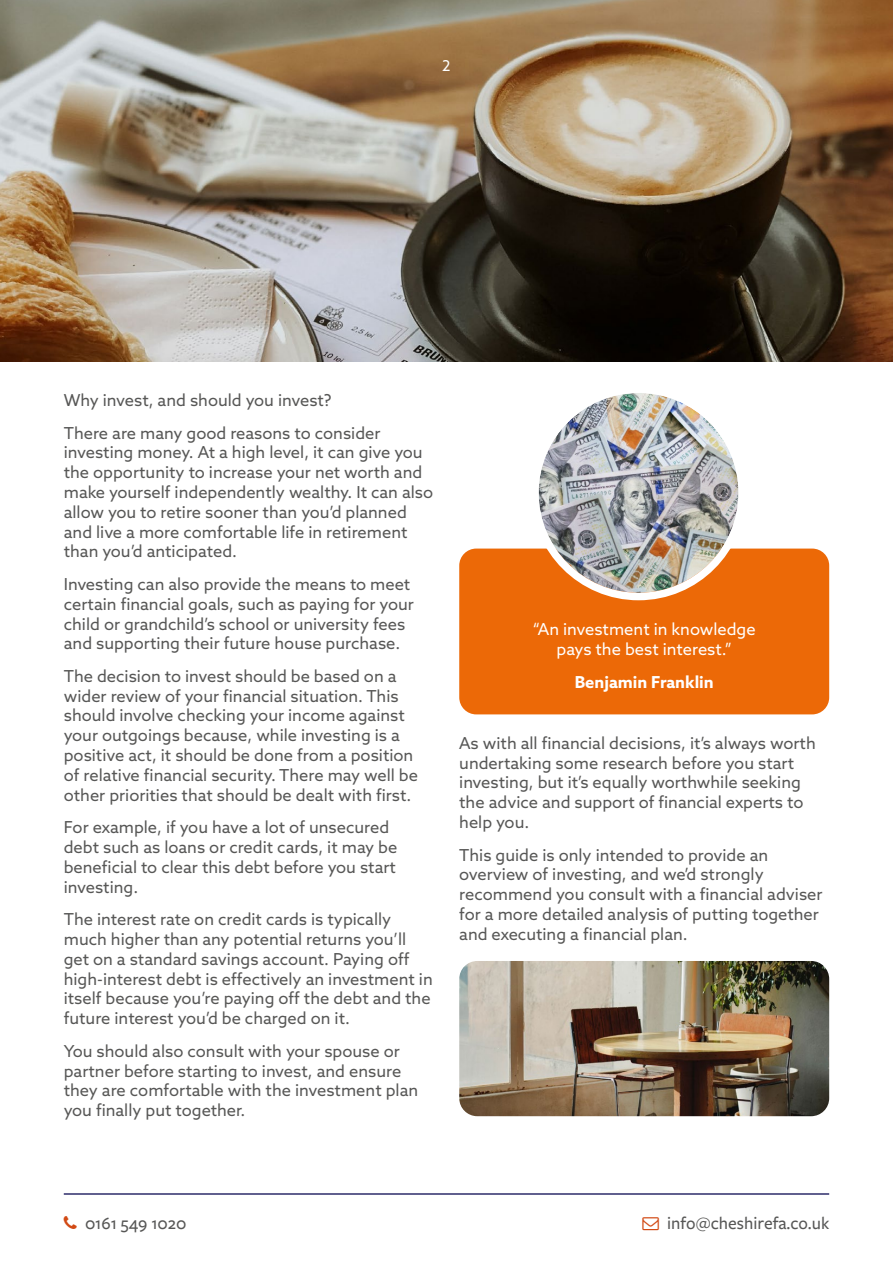
<style>
.page{position:relative;width:893px;height:1263px;background:#fff}
.page>*{position:absolute;margin:0;border:0;box-sizing:border-box;transform-origin:0 0}
.t1{font:500 18px "Freight Sans Pro";color:#575756}
.t2{font:16.5px/19.8px "Azo Sans";color:#575756}
.t3{font:16.5px/19.8px "Azo Sans";color:#fff;text-align:center}
.t4{font:700 16.5px "Azo Sans";color:#fff}
.t5{font:15px "Azo Sans";color:#fff}
</style>
<div class="page">
<div style="left:459px;top:549px;width:370px;height:165px;background:#ec6907;border-radius:17px"></div>
<img style="left:0;top:0;width:893px;height:361px">
<hr style="left:64px;top:1193px;width:765px;height:2px;background:#2d2c6a">
<img style="left:539px;top:393px;width:199px;height:200px;border-radius:100px">
<div style="left:531px;top:385px;width:215px;height:215px;border:8px solid #fff;border-radius:50%"></div>
<img style="left:459px;top:961px;width:370px;height:155px">
<p class="t5" style="left:442px;top:56px;width:10px">2</p>
<p class="t2" style="left:64px;top:384px;width:318px;line-height:32.5px">Why invest, and should you invest?<br>There are many good reasons to consider</p>
<p class="t2" style="left:64px;top:442px;width:371px">investing money. At a high level, it can give you the opportunity to increase your net worth and make yourself independently wealthy. It can also allow you to retire sooner than you’d planned and live a more comfortable life in retirement than you’d anticipated.</p>
<p class="t2" style="left:64px;top:574px;width:352px">Investing can also provide the means to meet certain financial goals, such as paying for your child or grandchild’s school or university fees and supporting their future house purchase.</p>
<p class="t2" style="left:64px;top:666px;width:356px">The decision to invest should be based on a wider review of your financial situation. This should involve checking your income against your outgoings because, while investing is a positive act, it should be done from a position of relative financial security. There may well be other priorities that should be dealt with first.</p>
<p class="t2" style="left:64px;top:817px;width:335px">For example, if you have a lot of unsecured debt such as loans or credit cards, it may be beneficial to clear this debt before you start investing.</p>
<p class="t2" style="left:64px;top:909px;width:370px">The interest rate on credit cards is typically much higher than any potential returns you’ll get on a standard savings account. Paying off high-interest debt is effectively an investment in itself because you’re paying off the debt and the future interest you’d be charged on it.</p>
<p class="t2" style="left:64px;top:1041px;width:356px">You should also consult with your spouse or partner before starting to invest, and ensure they are comfortable with the investment plan you finally put together.</p>
<p class="t3" style="left:533px;top:619px;width:224px">“An investment in knowledge pays the best interest.”</p>
<p class="t4" style="left:575px;top:671px;width:141px">Benjamin Franklin</p>
<p class="t2" style="left:459px;top:733px;width:358px">As with all financial decisions, it’s always worth undertaking some research before you start investing, but it’s equally worthwhile seeking the advice and support of financial experts to help you.</p>
<p class="t2" style="left:459px;top:844px;width:365px">This guide is only intended to provide an overview of investing, and we’d strongly recommend you consult with a financial adviser for a more detailed analysis of putting together and executing a financial plan.</p>
<p class="t1" style="left:85px;top:1211px;width:103px">0161 549 1020</p>
<p class="t1" style="left:667px;top:1211px;width:163px">info@cheshirefa.co.uk</p>
</div>
